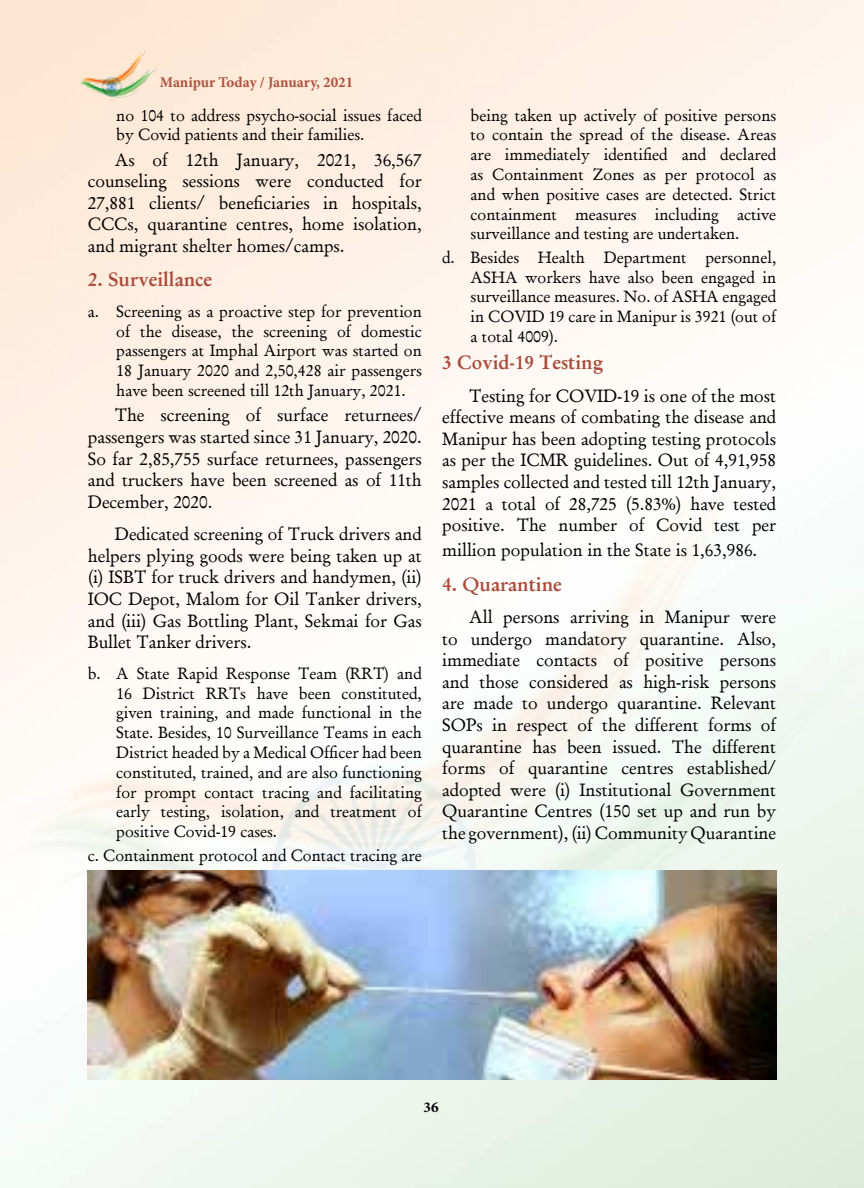
<style>
.page{position:relative;width:864px;height:1188px;background:#fff}
.page>*{position:absolute;margin:0;border:0;box-sizing:border-box;transform-origin:0 0}
.t1{font:700 19.5px "Garamond";color:#aa4c39}
.t2{font:18px/21.6px "Garamond";color:#000;text-align:justify}
.t3{font:16.5px/19.8px "Garamond";color:#000;text-align:justify}
.t4{font:700 15px "Minion Pro";letter-spacing:-.005em;color:#b0503f}
.t5{font:700 15px "Minion Pro";color:#000}
</style>
<div class="page">
<img style="left:0;top:0;width:864px;height:1188px">
<img style="left:65px;top:35px;width:109px;height:73px">
<img style="left:88px;top:870px;width:689px;height:210px">
<p class="t4" style="left:160px;top:72px;width:195px">Manipur Today / January, 2021</p>
<p class="t3" style="left:116px;top:105px;width:307px">no 104 to address psycho-social issues faced by Covid patients and their families.</p>
<p class="t2" style="left:88px;top:149px;width:336px;text-indent:27px">As of 12th January, 2021, 36,567 counseling sessions were conducted for 27,881 clients/ beneficiaries in hospitals, CCCs, quarantine centres, home isolation, and migrant shelter homes/camps.</p>
<p class="t1" style="left:88px;top:267px;width:126px">2. Surveillance</p>
<p class="t3" style="left:116px;top:301px;width:307px;text-indent:-28px">a. Screening as a proactive step for prevention of the disease, the screening of domestic passengers at Imphal Airport was started on 18 January 2020 and 2,50,428 air passengers have been screened till 12th January, 2021.</p>
<p class="t2" style="left:88px;top:404px;width:336px;text-indent:27px">The screening of surface returnees/ passengers was started since 31 January, 2020.<br>So far 2,85,755 surface returnees, passengers and truckers have been screened as of 11th December, 2020.</p>
<p class="t2" style="left:88px;top:523px;width:336px;text-indent:27px">Dedicated screening of Truck drivers and helpers plying goods were being taken up at (i) ISBT for truck drivers and handymen, (ii)<br>IOC Depot, Malom for Oil Tanker drivers, and (iii) Gas Bottling Plant, Sekmai for Gas Bullet Tanker drivers.</p>
<p class="t3" style="left:116px;top:663px;width:307px;text-indent:-28px">b. A State Rapid Response Team (RRT) and 16 District RRTs have been constituted, given training, and made functional in the State. Besides, 10 Surveillance Teams in each District headed by a Medical Officer had been constituted, trained, and are also functioning for prompt contact tracing and facilitating early testing, isolation, and treatment of positive Covid-19 cases.</p>
<p class="t3" style="left:88px;top:845px;width:336px">c. Containment protocol and Contact tracing are</p>
<p class="t3" style="left:471px;top:105px;width:307px">being taken up actively of positive persons to contain the spread of the disease. Areas are immediately identified and declared as Containment Zones as per protocol as and when positive cases are detected. Strict containment measures including active surveillance and testing are undertaken.</p>
<p class="t3" style="left:471px;top:247px;width:307px;text-indent:-28px">d. Besides Health Department personnel, ASHA workers have also been engaged in surveillance measures. No. of ASHA engaged in COVID 19 care in Manipur is 3921 (out of a total 4009).</p>
<p class="t1" style="left:442px;top:350px;width:163px">3 Covid-19 Testing</p>
<p class="t2" style="left:442px;top:384px;width:336px;text-indent:27px">Testing for COVID-19 is one of the most effective means of combating the disease and Manipur has been adopting testing protocols as per the ICMR guidelines. Out of 4,91,958 samples collected and tested till 12th January, 2021 a total of 28,725 (5.83%) have tested positive. The number of Covid test per</p>
<p class="t2" style="left:442px;top:539px;width:317px">million population in the State is 1,63,986.</p>
<p class="t1" style="left:442px;top:572px;width:121px">4. Quarantine</p>
<p class="t2" style="left:442px;top:606px;width:336px;text-indent:27px">All persons arriving in Manipur were to undergo mandatory quarantine. Also, immediate contacts of positive persons and those considered as high-risk persons are made to undergo quarantine. Relevant SOPs in respect of the different forms of quarantine has been issued. The different forms of quarantine centres established/ adopted were (i) Institutional Government Quarantine Centres (150 set up and run by the government), (ii) Community Quarantine</p>
<p class="t5" style="left:424px;top:1097px;width:16px">36</p>
</div>
